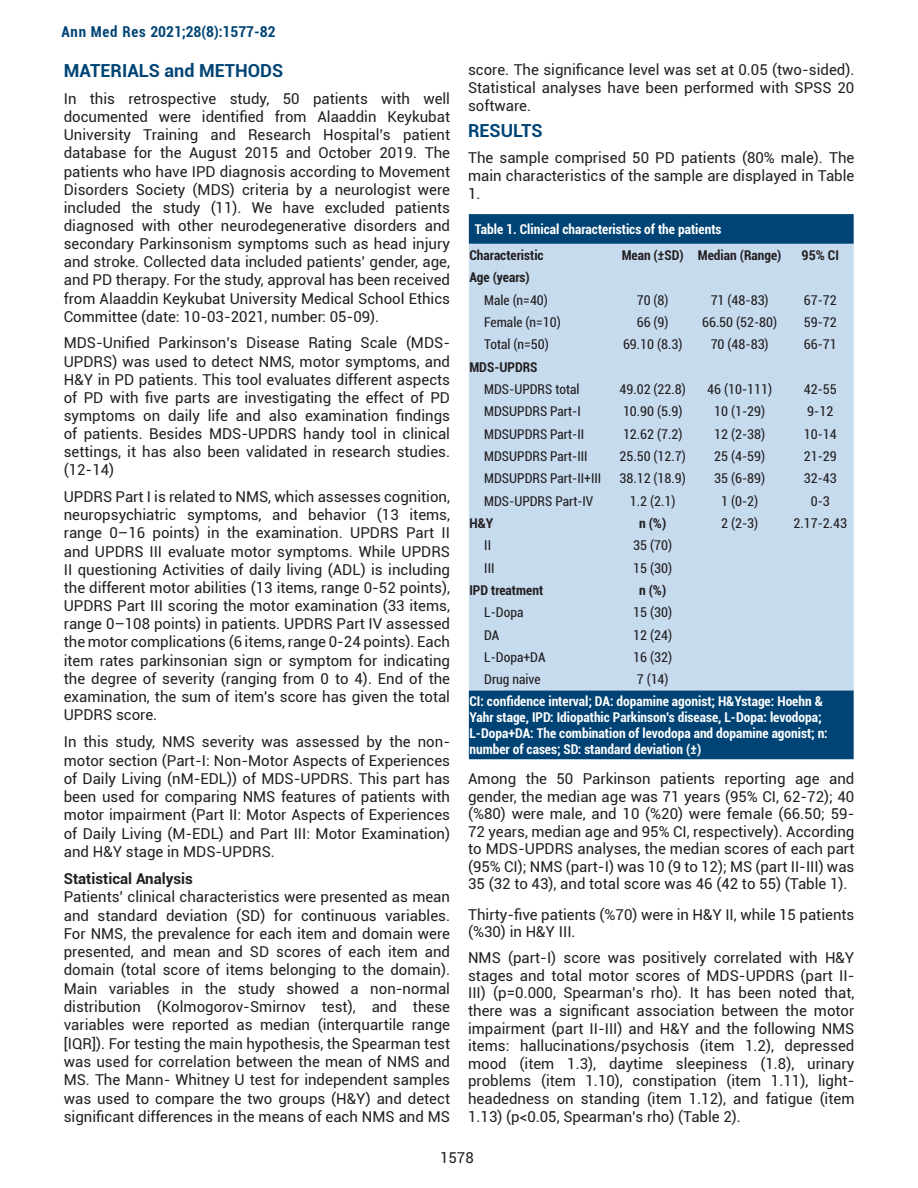
<style>
.page{position:relative;width:918px;height:1188px;background:#fff}
.page>*{position:absolute;margin:0;border:0;box-sizing:border-box;transform-origin:0 0}
.t1{font:700 18px "Roboto";color:#004475}
.t2{font:15px/18.1px "Roboto";color:#231f20;text-align:justify}
.t3{font:700 condensed 15px "Roboto";color:#004475}
.t4{font:700 15px "Roboto";color:#231f20}
.t5{font:condensed 13.5px "Roboto";color:#231f20}
.t6{font:700 condensed 13.5px/16.2px "Roboto";color:#fff}
.t7{font:700 condensed 13.5px "Roboto";color:#231f20}
</style>
<div class="page">
<div style="left:469px;top:214px;width:385px;height:545px;background:#004475"></div>
<div style="left:469px;top:244px;width:385px;height:446px;background:#c7dbef"></div>
<p class="t3" style="left:61px;top:21px;width:216px">Ann Med Res 2021;28(8):1577-82</p>
<p class="t1" style="left:64px;top:58px;width:221px">MATERIALS and METHODS</p>
<p class="t2" style="left:64px;top:89px;width:388px">In this retrospective study, 50 patients with well documented were identified from Alaaddin Keykubat University Training and Research Hospital’s patient database for the August 2015 and October 2019. The patients who have IPD diagnosis according to Movement Disorders Society (MDS) criteria by a neurologist were included the study (11). We have excluded patients diagnosed with other neurodegenerative disorders and secondary Parkinsonism symptoms such as head injury and stroke. Collected data included patients’ gender, age, and PD therapy. For the study, approval has been received from Alaaddin Keykubat University Medical School Ethics Committee (date: 10-03-2021, number: 05-09).</p>
<p class="t2" style="left:64px;top:333px;width:388px">MDS-Unified Parkinson’s Disease Rating Scale (MDS-UPDRS) was used to detect NMS, motor symptoms, and H&amp;Y in PD patients. This tool evaluates different aspects of PD with five parts are investigating the effect of PD symptoms on daily life and also examination findings of patients. Besides MDS-UPDRS handy tool in clinical settings, it has also been validated in research studies. (12-14)</p>
<p class="t2" style="left:64px;top:487px;width:388px">UPDRS Part I is related to NMS, which assesses cognition, neuropsychiatric symptoms, and behavior (13 items, range 0–16 points) in the examination. UPDRS Part II and UPDRS III evaluate motor symptoms. While UPDRS II questioning Activities of daily living (ADL) is including the different motor abilities (13 items, range 0-52 points), UPDRS Part III scoring the motor examination (33 items, range 0–108 points) in patients. UPDRS Part IV assessed the motor complications (6 items, range 0-24 points). Each item rates parkinsonian sign or symptom for indicating the degree of severity (ranging from 0 to 4). End of the examination, the sum of item's score has given the total UPDRS score.</p>
<p class="t2" style="left:64px;top:732px;width:388px">In this study, NMS severity was assessed by the non&shy;motor section (Part-I: Non-Motor Aspects of Experiences of Daily Living (nM-EDL)) of MDS-UPDRS. This part has been used for comparing NMS features of patients with motor impairment (Part II: Motor Aspects of Experiences of Daily Living (M-EDL) and Part III: Motor Examination) and H&amp;Y stage in MDS-UPDRS.</p>
<p class="t4" style="left:64px;top:868px;width:131px">Statistical Analysis</p>
<p class="t2" style="left:64px;top:887px;width:388px">Patients’ clinical characteristics were presented as mean and standard deviation (SD) for continuous variables.<br>For NMS, the prevalence for each item and domain were presented, and mean and SD scores of each item and domain (total score of items belonging to the domain).<br>Main variables in the study showed a non-normal distribution (Kolmogorov-Smirnov test), and these variables were reported as median (interquartile range [IQR]). For testing the main hypothesis, the Spearman test was used for correlation between the mean of NMS and MS. The Mann- Whitney U test for independent samples was used to compare the two groups (H&amp;Y) and detect significant differences in the means of each NMS and MS</p>
<p class="t2" style="left:468px;top:60px;width:388px">score. The significance level was set at 0.05 (two-sided).<br>Statistical analyses have been performed with SPSS 20 software.</p>
<p class="t1" style="left:468px;top:118px;width:76px">RESULTS</p>
<p class="t2" style="left:468px;top:149px;width:388px;line-height:17.7px">The sample comprised 50 PD patients (80% male). The main characteristics of the sample are displayed in Table 1.</p>
<p class="t6" style="left:475px;top:220px;width:248px">Table 1. Clinical characteristics of the patients</p>
<p class="t7" style="left:469px;top:246px;width:76px">Characteristic</p>
<p class="t7" style="left:622px;top:246px;width:161px">Mean (±SD) Median (Range)</p>
<p class="t7" style="left:802px;top:246px;width:39px">95% CI</p>
<p class="t7" style="left:469px;top:268px;width:62px">Age (years)</p>
<p class="t5" style="left:484px;top:291px;width:65px">Male (n=40)</p>
<p class="t5" style="left:637px;top:291px;width:33px">70 (8)</p>
<p class="t5" style="left:711px;top:291px;width:59px">71 (48-83)</p>
<p class="t5" style="left:804px;top:291px;width:35px">67-72</p>
<p class="t5" style="left:484px;top:313px;width:78px">Female (n=10)</p>
<p class="t5" style="left:637px;top:313px;width:33px">66 (9)</p>
<p class="t5" style="left:702px;top:313px;width:77px">66.50 (52-80)</p>
<p class="t5" style="left:804px;top:313px;width:35px">59-72</p>
<p class="t5" style="left:484px;top:335px;width:66px">Total (n=50)</p>
<p class="t5" style="left:623px;top:335px;width:61px">69.10 (8.3)</p>
<p class="t5" style="left:711px;top:335px;width:59px">70 (48-83)</p>
<p class="t5" style="left:804px;top:335px;width:35px">66-71</p>
<p class="t7" style="left:469px;top:357px;width:70px">MDS-UPDRS</p>
<p class="t5" style="left:484px;top:380px;width:97px">MDS-UPDRS total</p>
<p class="t5" style="left:620px;top:380px;width:68px">49.02 (22.8)</p>
<p class="t5" style="left:707px;top:380px;width:66px">46 (10-111)</p>
<p class="t5" style="left:804px;top:380px;width:35px">42-55</p>
<p class="t5" style="left:484px;top:402px;width:98px">MDS‐UPDRS Part-I</p>
<p class="t5" style="left:623px;top:402px;width:61px">10.90 (5.9)</p>
<p class="t5" style="left:714px;top:402px;width:53px">10 (1-29)</p>
<p class="t5" style="left:807px;top:402px;width:28px">9-12</p>
<p class="t5" style="left:484px;top:425px;width:102px">MDS‐UPDRS Part-II</p>
<p class="t5" style="left:623px;top:425px;width:61px">12.62 (7.2)</p>
<p class="t5" style="left:714px;top:425px;width:53px">12 (2-38)</p>
<p class="t5" style="left:804px;top:425px;width:35px">10-14</p>
<p class="t5" style="left:484px;top:447px;width:105px">MDS‐UPDRS Part-III</p>
<p class="t5" style="left:620px;top:447px;width:68px">25.50 (12.7)</p>
<p class="t5" style="left:714px;top:447px;width:53px">25 (4-59)</p>
<p class="t5" style="left:804px;top:447px;width:35px">21-29</p>
<p class="t5" style="left:484px;top:469px;width:119px">MDS‐UPDRS Part-II+III</p>
<p class="t5" style="left:620px;top:469px;width:68px">38.12 (18.9)</p>
<p class="t5" style="left:714px;top:469px;width:53px">35 (6-89)</p>
<p class="t5" style="left:804px;top:469px;width:35px">32-43</p>
<p class="t5" style="left:484px;top:492px;width:111px">MDS-UPDRS Part-IV</p>
<p class="t5" style="left:630px;top:492px;width:47px">1.2 (2.1)</p>
<p class="t5" style="left:721px;top:492px;width:39px">1 (0-2)</p>
<p class="t5" style="left:811px;top:492px;width:21px">0-3</p>
<p class="t7" style="left:469px;top:514px;width:25px">H&amp;Y</p>
<p class="t7" style="left:639px;top:514px;width:29px">n (%)</p>
<p class="t5" style="left:721px;top:514px;width:39px">2 (2-3)</p>
<p class="t5" style="left:793px;top:514px;width:55px">2.17-2.43</p>
<p class="t5" style="left:484px;top:536px;width:8px">II</p>
<p class="t5" style="left:633px;top:536px;width:40px">35 (70)</p>
<p class="t5" style="left:484px;top:559px;width:12px">III</p>
<p class="t5" style="left:633px;top:559px;width:40px">15 (30)</p>
<p class="t7" style="left:469px;top:581px;width:75px">IPD treatment</p>
<p class="t7" style="left:639px;top:581px;width:29px">n (%)</p>
<p class="t5" style="left:484px;top:603px;width:41px">L-Dopa</p>
<p class="t5" style="left:633px;top:603px;width:40px">15 (30)</p>
<p class="t5" style="left:484px;top:626px;width:17px">DA</p>
<p class="t5" style="left:633px;top:626px;width:40px">12 (24)</p>
<p class="t5" style="left:484px;top:648px;width:63px">L-Dopa+DA</p>
<p class="t5" style="left:633px;top:648px;width:40px">16 (32)</p>
<p class="t5" style="left:484px;top:670px;width:58px">Drug naive</p>
<p class="t5" style="left:637px;top:670px;width:33px">7 (14)</p>
<p class="t6" style="left:469px;top:692px;width:360px">CI: confidence interval; DA: dopamine agonist; H&amp;Ystage: Hoehn &amp; Yahr stage, IPD: Idiopathic Parkinson's disease, L-Dopa: levodopa; L-Dopa+DA: The combination of levodopa and dopamine agonist; n: number of cases; SD: standard deviation (±)</p>
<p class="t2" style="left:468px;top:769px;width:388px;line-height:17.5px">Among the 50 Parkinson patients reporting age and gender, the median age was 71 years (95% CI, 62-72); 40 (%80) were male, and 10 (%20) were female (66.50; 59- 72 years, median age and 95% CI, respectively). According to MDS-UPDRS analyses, the median scores of each part (95% CI); NMS (part-I) was 10 (9 to 12); MS (part II-III) was 35 (32 to 43), and total score was 46 (42 to 55) (Table 1).</p>
<p class="t2" style="left:468px;top:905px;width:388px;line-height:17.5px">Thirty-five patients (%70) were in H&amp;Y II, while 15 patients (%30) in H&amp;Y III.</p>
<p class="t2" style="left:468px;top:949px;width:388px;line-height:17.5px">NMS (part-I) score was positively correlated with H&amp;Y stages and total motor scores of MDS-UPDRS (part II-III) (p=0.000, Spearman’s rho). It has been noted that, there was a significant association between the motor impairment (part II-III) and H&amp;Y and the following NMS items: hallucinations/psychosis (item 1.2), depressed mood (item 1.3), daytime sleepiness (1.8), urinary problems (item 1.10), constipation (item 1.11), light&shy;headedness on standing (item 1.12), and fatigue (item 1.13) (p&lt;0.05, Spearman’s rho) (Table 2).</p>
<p class="t2" style="left:440px;top:1148px;width:35px">1578</p>
</div>
